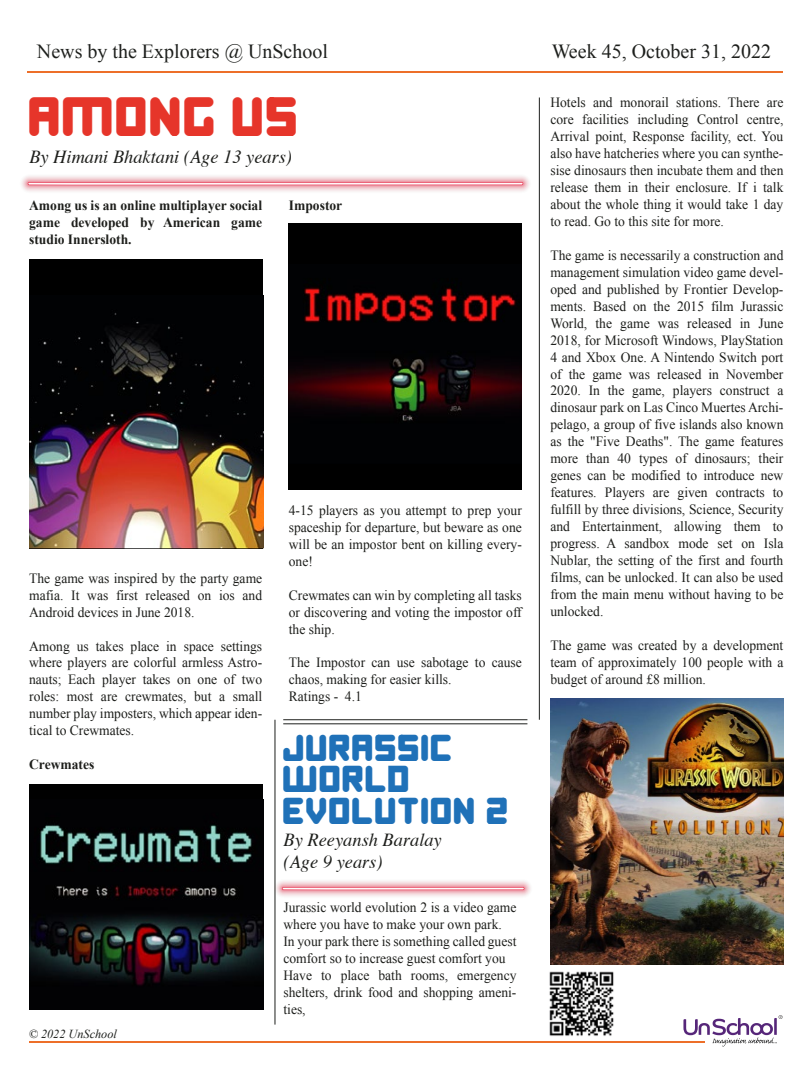
<style>
.page{position:relative;width:810px;height:1080px;background:#fff}
.page>*{position:absolute;margin:0;border:0;box-sizing:border-box;transform-origin:0 0}
.t1{font:38.75px "Digital Dreamers";color:#e6352a}
.t2{font:26.25px/31.5px "Digital Dreamers";color:#1f71b8}
.t3{font:20px "Times New Roman";color:#1d1f1c}
.t4{font:italic 18.38px/22px "Times";color:#1d1e1b}
.t5{font:14.12px/17px "Times New Roman";color:#1d1e1b;text-align:justify;scale:.96 1}
.t6{font:700 14.12px/17px "Times New Roman";color:#1d1e1b;text-align:justify;scale:.96 1}
.t7{font:italic 12.25px "Times New Roman";color:#1d1f1c}
</style>
<div class="page">
<hr style="left:29px;top:1042px;width:675px;height:1px;background:#ed6f29">
<svg style="left:683px;top:1015px;width:100px;height:31px"></svg>
<hr style="left:27px;top:71px;width:756px;height:2px;background:#ed6f29">
<div style="left:29px;top:260px;width:234px;height:289px;background:#000"></div>
<img style="left:29px;top:313px;width:234px;height:236px">
<div style="left:29px;top:784px;width:234px;height:225px;background:#010101"></div>
<img style="left:29px;top:825px;width:234px;height:161px">
<div style="left:289px;top:224px;width:233px;height:266px;background:#000"></div>
<img style="left:289px;top:287px;width:233px;height:134px">
<img style="left:550px;top:698px;width:233px;height:267px">
<hr style="left:275px;top:720px;width:1px;height:305px;background:#1d1f1c">
<hr style="left:539px;top:98px;width:1px;height:622px;background:#1d1f1c">
<hr style="left:283px;top:719px;width:244px;height:1px;background:#1d1f1c">
<hr style="left:283px;top:724px;width:244px;height:1px;background:#1d1f1c">
<img style="left:549px;top:971px;width:65px;height:65px">
<div style="left:29px;top:175px;width:493px;height:18px;background:#fbfafa"></div>
<div style="left:29px;top:175px;width:493px;height:17px;background:#f9f5f5"></div>
<div style="left:29px;top:176px;width:493px;height:15px;background:#f7ecee"></div>
<div style="left:29px;top:177px;width:493px;height:13px;background:#f5e2e4"></div>
<div style="left:29px;top:178px;width:493px;height:11px;background:#f3d7da"></div>
<div style="left:29px;top:179px;width:493px;height:10px;background:#f2d2d6"></div>
<div style="left:29px;top:179px;width:493px;height:9px;background:#f1c6cc"></div>
<div style="left:29px;top:180px;width:493px;height:8px;background:#f0c0c7"></div>
<div style="left:29px;top:180px;width:493px;height:7px;background:#efb2bb"></div>
<div style="left:29px;top:181px;width:493px;height:6px;background:#eeabb5"></div>
<div style="left:29px;top:181px;width:493px;height:5px;background:#ed9aa7"></div>
<hr style="left:29px;top:182px;width:493px;height:4px;background:#ec8494">
<hr style="left:29px;top:182px;width:493px;height:3px;background:#e7334d">
<hr style="left:29px;top:183px;width:493px;height:2px;background:#fce1e6">
<svg style="left:29px;top:183px;width:493px;height:1px"></svg>
<div style="left:283px;top:880px;width:240px;height:18px;background:#fbfafa"></div>
<div style="left:283px;top:880px;width:240px;height:17px;background:#f9f6f6"></div>
<div style="left:283px;top:881px;width:240px;height:15px;background:#f7ecee"></div>
<div style="left:283px;top:882px;width:240px;height:13px;background:#f5e1e4"></div>
<div style="left:283px;top:883px;width:240px;height:11px;background:#f3d4d8"></div>
<div style="left:283px;top:884px;width:240px;height:9px;background:#f1c5cb"></div>
<div style="left:283px;top:885px;width:240px;height:8px;background:#f0c1c8"></div>
<div style="left:283px;top:885px;width:240px;height:7px;background:#efb1b9"></div>
<div style="left:283px;top:886px;width:240px;height:6px;background:#eeadb7"></div>
<div style="left:283px;top:886px;width:240px;height:5px;background:#ed98a5"></div>
<hr style="left:283px;top:887px;width:240px;height:4px;background:#ec8c9b">
<hr style="left:283px;top:887px;width:240px;height:3px;background:#e7334d">
<hr style="left:283px;top:888px;width:240px;height:2px;background:#fce1e6">
<svg style="left:283px;top:888px;width:241px;height:1px"></svg>
<h3 class="t3" style="left:37px;top:38px;width:293px">News by the Explorers @ UnSchool</h3>
<h3 class="t3" style="left:552px;top:38px;width:221px">Week 45, October 31, 2022</h3>
<h1 class="t1" style="left:29px;top:88px;width:273px">AMONG US</h1>
<h3 class="t4" style="left:29px;top:144px;width:264px">By Himani Bhaktani (Age 13 years)</h3>
<p class="t6" style="left:29px;top:196px;width:244px">Among us is an online multiplayer social game developed by American game studio Innersloth.</p>
<p class="t6" style="left:289px;top:196px;width:57px">Impostor</p>
<p class="t5" style="left:29px;top:569px;width:244px">The game was inspired by the party game mafia. It was first released on ios and Android devices in June 2018.</p>
<p class="t5" style="left:29px;top:637px;width:244px">Among us takes place in space settings where players are colorful armless Astro&shy;nauts; Each player takes on one of two roles: most are crewmates, but a small number play imposters, which appear iden&shy;tical to Crewmates.</p>
<p class="t6" style="left:29px;top:756px;width:69px">Crewmates</p>
<p class="t7" style="left:29px;top:1025px;width:90px">© 2022 UnSchool</p>
<p class="t5" style="left:289px;top:502px;width:244px">4-15 players as you attempt to prep your spaceship for departure, but beware as one will be an impostor bent on killing every&shy;one!</p>
<p class="t5" style="left:289px;top:586px;width:244px">Crewmates can win by completing all tasks or discovering and voting the impostor off the ship.</p>
<p class="t5" style="left:289px;top:654px;width:244px;text-align:left">The Impostor can use sabotage to cause chaos, making for easier kills.<br>Ratings - 4.1</p>
<h2 class="t2" style="left:284px;top:732px;width:228px">JURASSIC<br>WORLD<br>EVOLUTION 2</h2>
<h3 class="t4" style="left:284px;top:828px;width:160px">By Reeyansh Baralay (Age 9 years)</h3>
<p class="t5" style="left:283px;top:899px;width:244px;text-align:left">Jurassic world evolution 2 is a video game where you have to make your own park.<br>In your park there is something called guest comfort so to increase guest comfort you Have to place bath rooms, emergency shelters, drink food and shopping ameni&shy;ties,</p>
<p class="t5" style="left:550px;top:94px;width:244px">Hotels and monorail stations. There are core facilities including Control centre, Arrival point, Response facility, ect. You also have hatcheries where you can synthe&shy;sise dinosaurs then incubate them and then release them in their enclosure. If i talk about the whole thing it would take 1 day to read. Go to this site for more.</p>
<p class="t5" style="left:550px;top:246px;width:244px">The game is necessarily a construction and management simulation video game devel&shy;oped and published by Frontier Develop&shy;ments. Based on the 2015 film Jurassic World, the game was released in June 2018, for Microsoft Windows, PlayStation 4 and Xbox One. A Nintendo Switch port of the game was released in November 2020. In the game, players construct a dinosaur park on Las Cinco Muertes Archi&shy;pelago, a group of five islands also known as the "Five Deaths". The game features more than 40 types of dinosaurs; their genes can be modified to introduce new features. Players are given contracts to fulfill by three divisions, Science, Security and Entertainment, allowing them to progress. A sandbox mode set on Isla Nublar, the setting of the first and fourth films, can be unlocked. It can also be used from the main menu without having to be unlocked.</p>
<p class="t5" style="left:550px;top:636px;width:244px">The game was created by a development team of approximately 100 people with a budget of around £8 million.</p>
</div>
